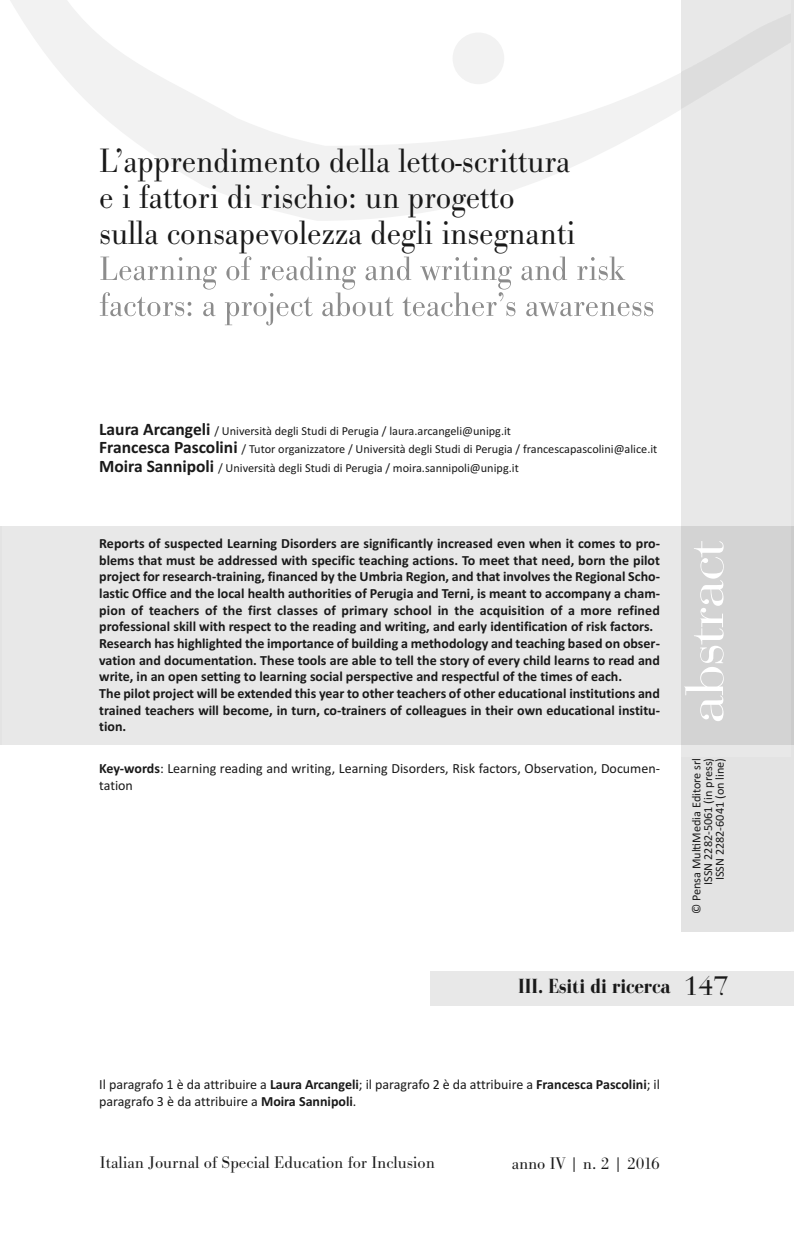
<style>
.page{position:relative;width:794px;height:1241px;background:#fff}
.page>*{position:absolute;margin:0;border:0;box-sizing:border-box;transform-origin:0 0}
.t1{font:56px "Bodoni";color:#fff}
.t2{font:300 35px/35.9px "Bodoni Antiqua T";color:#191919;scale:.95 1}
.t3{font:700 21px "Bodoni FLF";color:#191919;scale:.9 1}
.t4{font:300 17.5px "Bodoni Antiqua T";color:#191919}
.t5{font:700 14px/16.6px "Calibri";color:#191919}
.t6{font:14px/16.8px "Calibri";color:#191919}
.t7{font:12.25px/18.4px "Calibri";color:#191919}
.s1{font-weight:700;font-size:17.5px}
.s2{font-weight:700}
.s3{font-family:"Bodoni";font-weight:400;font-size:28px}
</style>
<div class="page">
<svg style="left:10px;top:0;width:671px;height:221px"></svg>
<div style="left:452px;top:33px;width:52px;height:51px;background:#f2f2f2;border-radius:50%"></div>
<hr style="left:0;top:526px;width:3px;height:218px;background:#e3e3e3">
<img style="left:100px;top:256px;width:150px;height:33px">
<img style="left:100px;top:292px;width:129px;height:32px">
<hr style="left:790px;top:0;width:4px;height:931px;background:#e3e3e3">
<div style="left:681px;top:756px;width:109px;height:175px;background:#e3e3e3"></div>
<hr style="left:790px;top:526px;width:4px;height:218px;background:#cbcbcb">
<div style="left:430px;top:971px;width:364px;height:34px;background:#e8e8e8"></div>
<h2 class="t2" style="left:99px;top:142px;width:502px">L’apprendimento della letto-scrittura e i fattori di rischio: un progetto sulla consapevolezza degli insegnanti</h2>
<p class="t7" style="left:99px;top:421px;width:559px"><span class="s1">Laura Arcangeli</span> / Università degli Studi di Perugia / laura.arcangeli@unipg.it<br><span class="s1">Francesca Pascolini</span> / Tutor organizzatore / Università degli Studi di Perugia / francescapascolini@alice.it<br><span class="s1">Moira Sannipoli</span> / Università degli Studi di Perugia / moira.sannipoli@unipg.it</p>
<p class="t5" style="left:99px;top:535px;width:562px">Reports of suspected Learning Disorders are significantly increased even when it comes to pro&shy;blems that must be addressed with specific teaching actions. To meet that need, born the pilot project for research-training, financed by the Umbria Region, and that involves the Regional Scho&shy;lastic Office and the local health authorities of Perugia and Terni, is meant to accompany a cham&shy;pion of teachers of the first classes of primary school in the acquisition of a more refined professional skill with respect to the reading and writing, and early identification of risk factors.<br>Research has highlighted the importance of building a methodology and teaching based on obser&shy;vation and documentation. These tools are able to tell the story of every child learns to read and write, in an open setting to learning social perspective and respectful of the times of each.<br>The pilot project will be extended this year to other teachers of other educational institutions and trained teachers will become, in turn, co-trainers of colleagues in their own educational institu&shy;tion.</p>
<p class="t6" style="left:99px;top:760px;width:562px"><span class="s2">Key-words</span>: Learning reading and writing, Learning Disorders, Risk factors, Observation, Documen&shy;tation</p>
<p class="t7" style="left:690px;top:914px;width:158px;line-height:11.7px;text-align:right;rotate:-90deg">© Pensa MultiMedia Editore srl<br>ISSN 2282-5061 (in press)<br>ISSN 2282-6041 (on line)</p>
<h1 class="t1" style="left:672px;top:723px;width:184px;rotate:-90deg">abstract</h1>
<h3 class="t3" style="left:518px;top:972px;width:235px">III. Esiti di ricerca <span class="s3">147</span></h3>
<p class="t6" style="left:99px;top:1075px;width:562px">Il paragrafo 1 è da attribuire a <span class="s2">Laura Arcangeli</span>; il paragrafo 2 è da attribuire a <span class="s2">Francesca Pascolini</span>; il paragrafo 3 è da attribuire a <span class="s2">Moira Sannipoli</span>.</p>
<p class="t4" style="left:100px;top:1151px;width:336px">Italian Journal of Special Education for Inclusion</p>
<p class="t4" style="left:511px;top:1152px;width:150px">anno IV | n. 2 | 2016</p>
</div>
